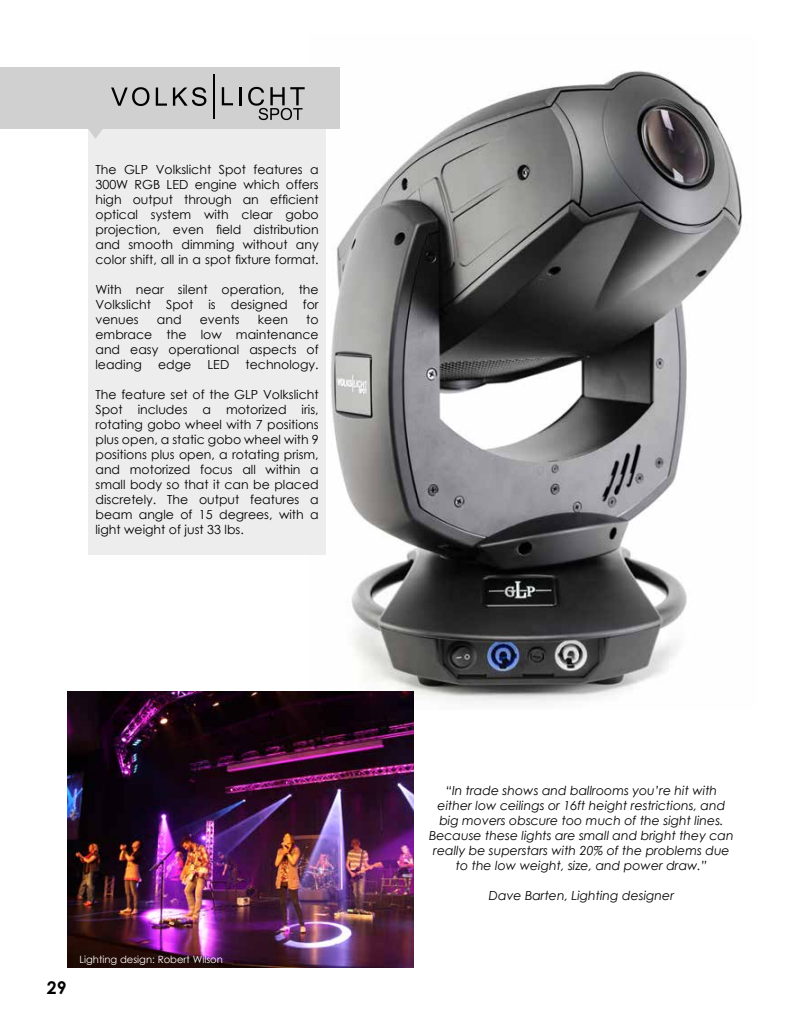
<style>
.page{position:relative;width:810px;height:1035px;background:#fff}
.page>*{position:absolute;margin:0;border:0;box-sizing:border-box;transform-origin:0 0}
.t1{font:700 17.5px "Century Gothic";color:#000}
.t2{font:12.5px/15px "Century Gothic";color:#000;text-align:justify}
.t3{font:italic 12.5px/15px "Century Gothic";color:#020203;text-align:center}
.t4{font:10px "Century Gothic";color:#fff}
</style>
<div class="page">
<img style="left:310px;top:67px;width:432px;height:637px">
<div style="left:88px;top:121px;width:238px;height:434px;background:#ededed"></div>
<div style="left:0;top:68px;width:340px;height:61px;background:#d0d0d0"></div>
<svg style="left:111px;top:87px;width:38px;height:19px"></svg>
<svg style="left:156px;top:88px;width:11px;height:18px"></svg>
<svg style="left:173px;top:87px;width:33px;height:19px"></svg>
<hr style="left:213px;top:74px;width:1px;height:45px;background:#000">
<svg style="left:222px;top:87px;width:11px;height:18px"></svg>
<hr style="left:239px;top:87px;width:3px;height:18px;background:#000">
<svg style="left:248px;top:87px;width:57px;height:33px"></svg>
<svg style="left:88px;top:129px;width:15px;height:10px"></svg>
<img style="left:68px;top:691px;width:346px;height:277px">
<p class="t2" style="left:95px;top:162px;width:225px">The GLP Volkslicht Spot features a 300W RGB LED engine which offers high output through an efficient optical system with clear gobo projection, even field distribution and smooth dimming without any color shift, all in a spot fixture format.</p>
<p class="t2" style="left:95px;top:282px;width:225px">With near silent operation, the Volkslicht Spot is designed for venues</p>
<p class="t2" style="left:157px;top:312px;width:26px">and</p>
<p class="t2" style="left:200px;top:312px;width:41px">events</p>
<p class="t2" style="left:258px;top:312px;width:32px">keen</p>
<p class="t2" style="left:95px;top:312px;width:225px;text-indent:211px">to embrace the low maintenance and easy operational aspects of leading</p>
<p class="t2" style="left:158px;top:357px;width:35px">edge</p>
<p class="t2" style="left:208px;top:357px;width:23px">LED</p>
<p class="t2" style="left:246px;top:357px;width:75px">technology.</p>
<p class="t2" style="left:95px;top:387px;width:225px">The feature set of the GLP Volkslicht Spot includes a motorized iris, rotating gobo wheel with 7 positions plus open, a static gobo wheel with 9 positions plus open, a rotating prism, and motorized focus all within a small body so that it can be placed discretely. The output features a beam angle of 15 degrees, with a light weight of just 33 lbs.</p>
<h1 class="t1" style="left:47px;top:974px;width:21px">29</h1>
<p class="t4" style="left:80px;top:953px;width:145px">Lighting design: Robert Wilson</p>
<p class="t3" style="left:429px;top:783px;width:306px">“In trade shows and ballrooms you’re hit with either low ceilings or 16ft height restrictions, and big movers obscure too much of the sight lines.<br>Because these lights are small and bright they can really be superstars with 20% of the problems due to the low weight, size, and power draw.”</p>
<p class="t3" style="left:489px;top:888px;width:187px">Dave Barten, Lighting designer</p>
</div>
